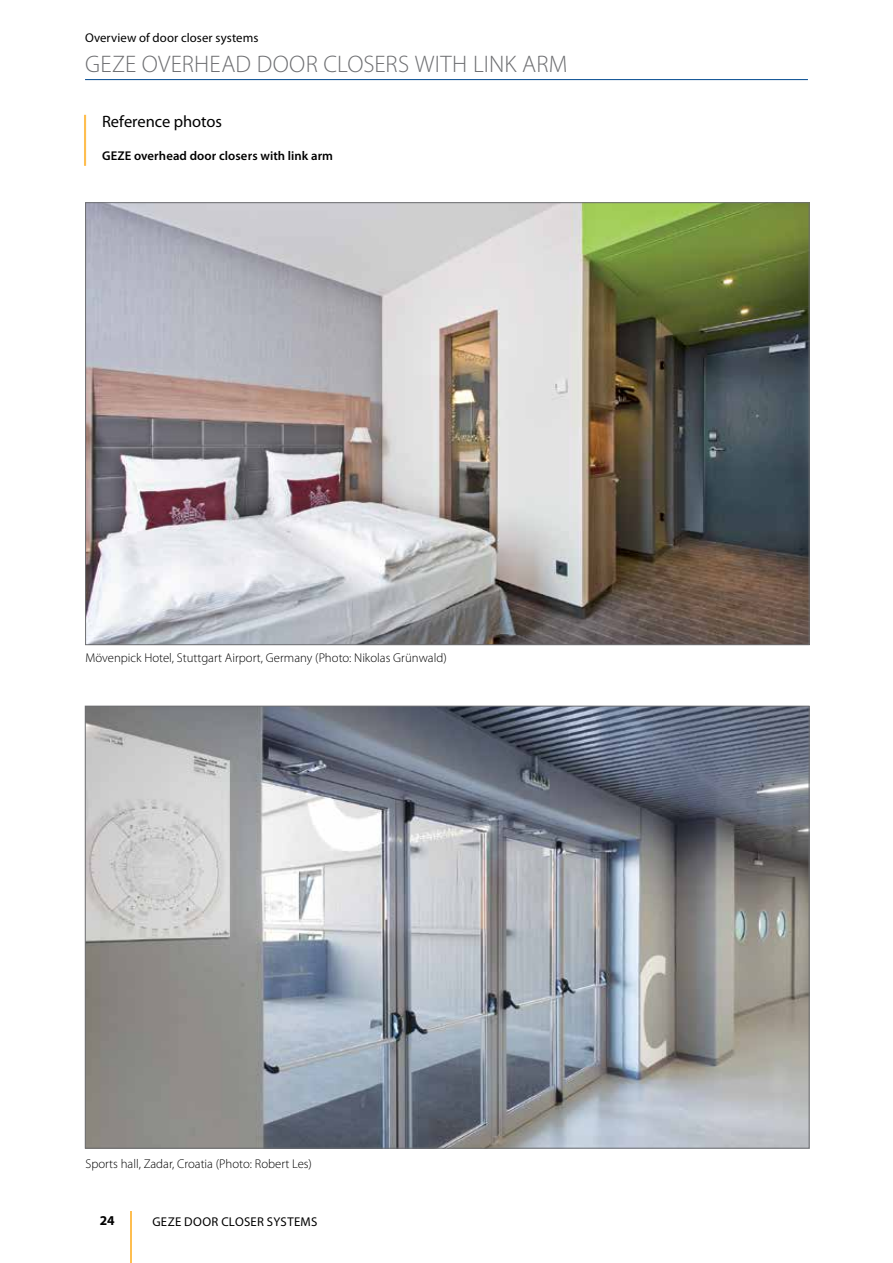
<style>
.page{position:relative;width:893px;height:1263px;background:#fff}
.page>*{position:absolute;margin:0;border:0;box-sizing:border-box;transform-origin:0 0}
.t1{font:300 24px "Myriad Pro";letter-spacing:.005em;color:#6d6e71}
.t2{font:16.5px "Myriad Pro";color:#000}
.t3{font:700 13.5px "Myriad Pro";color:#000}
.t4{font:300 12.75px "Myriad Pro";color:#000}
.t5{font:12.75px "Myriad Pro";letter-spacing:.015em;color:#000}
.t6{font:600 12.75px "Myriad Pro";letter-spacing:.01em;color:#000}
</style>
<div class="page">
<hr style="left:85px;top:79px;width:723px;height:1px;background:#004990">
<hr style="left:130px;top:1212px;width:2px;height:51px;background:#febe50">
<hr style="left:84px;top:115px;width:2px;height:51px;background:#febe50">
<img style="left:87px;top:708px;width:720px;height:438px">
<img style="left:87px;top:204px;width:720px;height:439px">
<p class="t5" style="left:85px;top:30px;width:175px">Overview of door closer systems</p>
<h1 class="t1" style="left:85px;top:50px;width:484px">GEZE OVERHEAD DOOR CLOSERS WITH LINK ARM</h1>
<p class="t2" style="left:102px;top:111px;width:121px">Reference photos</p>
<p class="t6" style="left:102px;top:148px;width:233px">GEZE overhead door closers with link arm</p>
<p class="t4" style="left:85px;top:650px;width:363px">Mövenpick Hotel, Stuttgart Airport, Germany (Photo: Nikolas Grünwald)</p>
<p class="t4" style="left:85px;top:1156px;width:228px">Sports hall, Zadar, Croatia (Photo: Robert Les)</p>
<p class="t3" style="left:100px;top:1212px;width:16px">24</p>
<p class="t5" style="left:152px;top:1213px;width:167px">GEZE DOOR CLOSER SYSTEMS</p>
</div>
